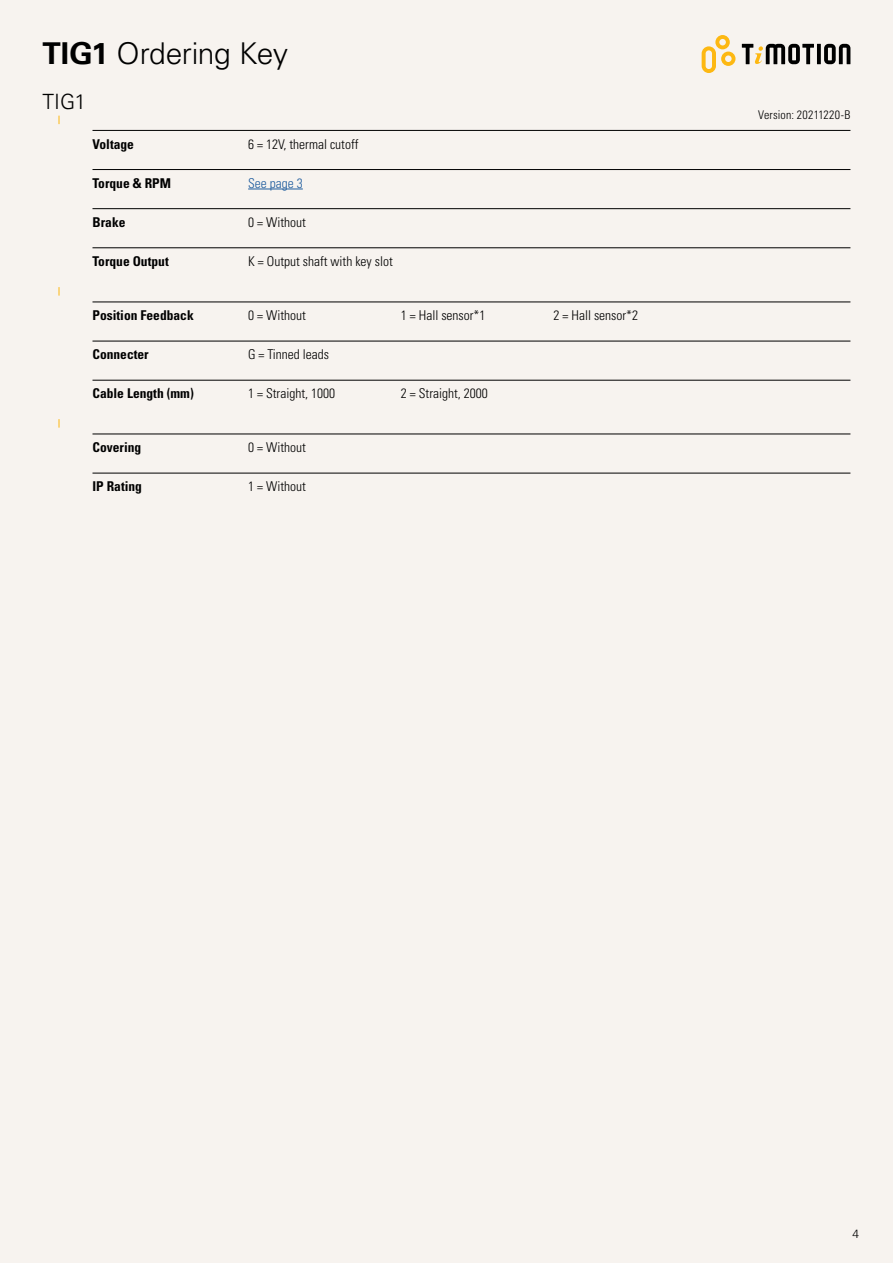
<style>
.page{position:relative;width:893px;height:1263px;background:#f7f3ef}
.page>*{position:absolute;margin:0;border:0;box-sizing:border-box;transform-origin:0 0}
.t1{font:300 30px "Univers LT Std";letter-spacing:-.015em;color:#000}
.t2{font:300 21px "Univers LT Std";color:#000}
.t3{font:300 condensed 13.5px "Univers LT Std";color:#000}
.t4{font:700 condensed 13.5px "Univers LT Std";color:#000}
.t5{font:300 condensed 13.5px "Univers LT Std";color:#205d9e}
.t6{font:300 condensed 12px "Univers LT Std";letter-spacing:.01em;color:#000}
.t7{font:300 12px "Univers LT Std";color:#000}
.s1{font-weight:700}
</style>
<div class="page">
<svg style="left:702px;top:35px;width:33px;height:38px"></svg>
<svg style="left:817px;top:44px;width:4px;height:20px"></svg>
<svg style="left:824px;top:44px;width:26px;height:20px"></svg>
<svg style="left:742px;top:44px;width:72px;height:20px"></svg>
<hr style="left:92px;top:169px;width:758px;height:1px;background:#000">
<hr style="left:92px;top:130px;width:758px;height:1px;background:#000">
<hr style="left:92px;top:380px;width:758px;height:1px;background:#000">
<hr style="left:92px;top:473px;width:758px;height:1px;background:#000">
<hr style="left:92px;top:208px;width:758px;height:1px;background:#000">
<hr style="left:92px;top:434px;width:758px;height:1px;background:#000">
<hr style="left:92px;top:248px;width:758px;height:1px;background:#000">
<hr style="left:92px;top:302px;width:758px;height:1px;background:#000">
<hr style="left:92px;top:341px;width:758px;height:1px;background:#000">
<hr style="left:248px;top:189px;width:55px;height:1px;background:#205d9e">
<h1 class="t1" style="left:43px;top:36px;width:247px"><span class="s1">TIG1</span> Ordering Key</h1>
<h2 class="t2" style="left:43px;top:89px;width:45px">TIG1</h2>
<p class="t4" style="left:92px;top:135px;width:43px">Voltage</p>
<p class="t4" style="left:92px;top:175px;width:80px">Torque &amp; RPM</p>
<p class="t4" style="left:93px;top:214px;width:34px">Brake</p>
<p class="t4" style="left:92px;top:253px;width:78px">Torque Output</p>
<p class="t4" style="left:92px;top:307px;width:103px">Position Feedback</p>
<p class="t4" style="left:92px;top:346px;width:58px">Connecter</p>
<p class="t4" style="left:92px;top:385px;width:103px">Cable Length (mm)</p>
<p class="t4" style="left:93px;top:439px;width:50px">Covering</p>
<p class="t4" style="left:92px;top:478px;width:51px">IP Rating</p>
<p class="t3" style="left:248px;top:136px;width:112px">6 = 12V, thermal cutoff</p>
<p class="t5" style="left:248px;top:175px;width:56px">See page 3</p>
<p class="t3" style="left:248px;top:214px;width:59px">0 = Without</p>
<p class="t3" style="left:248px;top:253px;width:146px">K = Output shaft with key slot</p>
<p class="t3" style="left:248px;top:307px;width:59px">0 = Without</p>
<p class="t3" style="left:401px;top:307px;width:86px">1 = Hall sensor*1</p>
<p class="t3" style="left:554px;top:307px;width:86px">2 = Hall sensor*2</p>
<p class="t3" style="left:248px;top:346px;width:83px">G = Tinned leads</p>
<p class="t3" style="left:248px;top:385px;width:88px">1 = Straight, 1000</p>
<p class="t3" style="left:401px;top:385px;width:88px">2 = Straight, 2000</p>
<p class="t3" style="left:248px;top:439px;width:59px">0 = Without</p>
<p class="t3" style="left:248px;top:478px;width:59px">1 = Without</p>
<p class="t6" style="left:758px;top:108px;width:94px">Version: 20211220-B</p>
<p class="t7" style="left:852px;top:1226px;width:8px">4</p>
</div>
